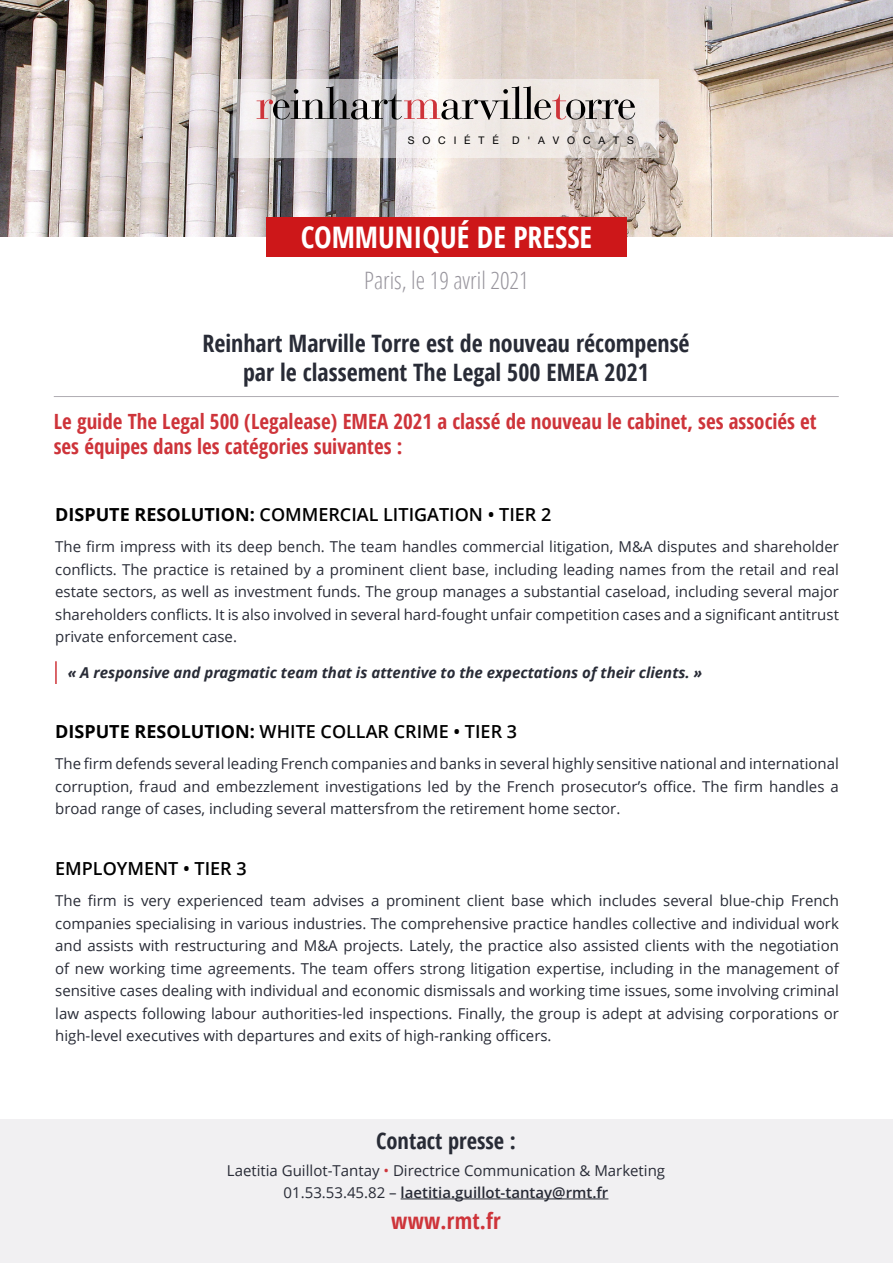
<style>
.page{position:relative;width:893px;height:1263px;background:#fff}
.page>*{position:absolute;margin:0;border:0;box-sizing:border-box;transform-origin:0 0}
.t1{font:700 29.7px "Open Sans Condensed";color:#fff}
.t2{font:700 24px/28.8px "Open Sans Condensed";color:#282b36;text-align:center}
.t3{font:300 24px "Open Sans Condensed";color:#97949c}
.t4{font:700 22.5px "Open Sans Condensed";color:#282b36}
.t5{font:700 22.5px "Open Sans Condensed";letter-spacing:.01em;color:#ce343a}
.t6{font:700 21px/25.2px "Open Sans Condensed";color:#ce343a}
.t7{font:600 18px "Open Sans";color:#000}
.t8{font:15px/22.5px "Open Sans";color:#282b36;text-align:justify}
.t9{font:italic 700 15px "Open Sans";color:#282b36}
.t10{font:10.5px "Helvetica Neue";color:#000}
.s1{font-weight:700}
.s2{color:#ce343a}
.s3{font-weight:600}
</style>
<div class="page">
<img style="left:0;top:0;width:893px;height:237px">
<div style="left:266px;top:217px;width:361px;height:40px;background:#cd1719"></div>
<svg style="left:234px;top:79px;width:425px;height:78px;background:#e2dddb"></svg>
<svg style="left:257px;top:86px;width:378px;height:34px;background:#beb5b4"></svg>
<hr style="left:54px;top:396px;width:785px;height:1px;background:#afacb2">
<div style="left:0;top:1119px;width:893px;height:144px;background:#f1f0f2"></div>
<hr style="left:401px;top:1198px;width:207px;height:1px;background:#282b36">
<hr style="left:55px;top:661px;width:2px;height:23px;background:#ce343a">
<p class="t10" style="left:408px;top:134px;width:93px">S O C I É T É</p>
<p class="t10" style="left:512px;top:134px;width:123px">D ' A V O C A T S</p>
<h1 class="t1" style="left:301px;top:217px;width:293px">COMMUNIQUÉ DE PRESSE</h1>
<h2 class="t3" style="left:364px;top:264px;width:166px">Paris, le 19 avril 2021</h2>
<h2 class="t2" style="left:202px;top:328px;width:489px">Reinhart Marville Torre est de nouveau récompensé par le classement The Legal 500 EMEA 2021</h2>
<h3 class="t6" style="left:54px;top:408px;width:764px">Le guide The Legal 500 (Legalease) EMEA 2021 a classé de nouveau le cabinet, ses associés et ses équipes dans les catégories suivantes :</h3>
<p class="t7" style="left:55px;top:502px;width:498px"><span class="s1">DISPUTE RESOLUTION:</span> COMMERCIAL LITIGATION • TIER 2</p>
<p class="t8" style="left:55px;top:535px;width:785px">The firm impress with its deep bench. The team handles commercial litigation, M&amp;A disputes and shareholder conflicts. The practice is retained by a prominent client base, including leading names from the retail and real estate sectors, as well as investment funds. The group manages a substantial caseload, including several major shareholders conflicts. It is also involved in several hard-fought unfair competition cases and a significant antitrust private enforcement case.</p>
<p class="t9" style="left:68px;top:661px;width:636px">« A responsive and pragmatic team that is attentive to the expectations of their clients. »</p>
<p class="t7" style="left:55px;top:719px;width:463px"><span class="s1">DISPUTE RESOLUTION:</span> WHITE COLLAR CRIME • TIER 3</p>
<p class="t8" style="left:55px;top:752px;width:785px">The firm defends several leading French companies and banks in several highly sensitive national and international corruption, fraud and embezzlement investigations led by the French prosecutor’s office. The firm handles a broad range of cases, including several mattersfrom the retirement home sector.</p>
<p class="t7" style="left:55px;top:856px;width:193px">EMPLOYMENT • TIER 3</p>
<p class="t8" style="left:55px;top:889px;width:785px">The firm is very experienced team advises a prominent client base which includes several blue-chip French companies specialising in various industries. The comprehensive practice handles collective and individual work and assists with restructuring and M&amp;A projects. Lately, the practice also assisted clients with the negotiation of new working time agreements. The team offers strong litigation expertise, including in the management of sensitive cases dealing with individual and economic dismissals and working time issues, some involving criminal law aspects following labour authorities-led inspections. Finally, the group is adept at advising corporations or high-level executives with departures and exits of high-ranking officers.</p>
<h3 class="t4" style="left:376px;top:1125px;width:141px">Contact presse :</h3>
<p class="t8" style="left:227px;top:1158px;width:440px;text-align:center">Laetitia Guillot-Tantay <span class="s2">•</span> Directrice Communication &amp; Marketing<br>01.53.53.45.82 – <span class="s3">laetitia.guillot-tantay@rmt.fr</span></p>
<h3 class="t5" style="left:391px;top:1205px;width:111px">www.rmt.fr</h3>
</div>
